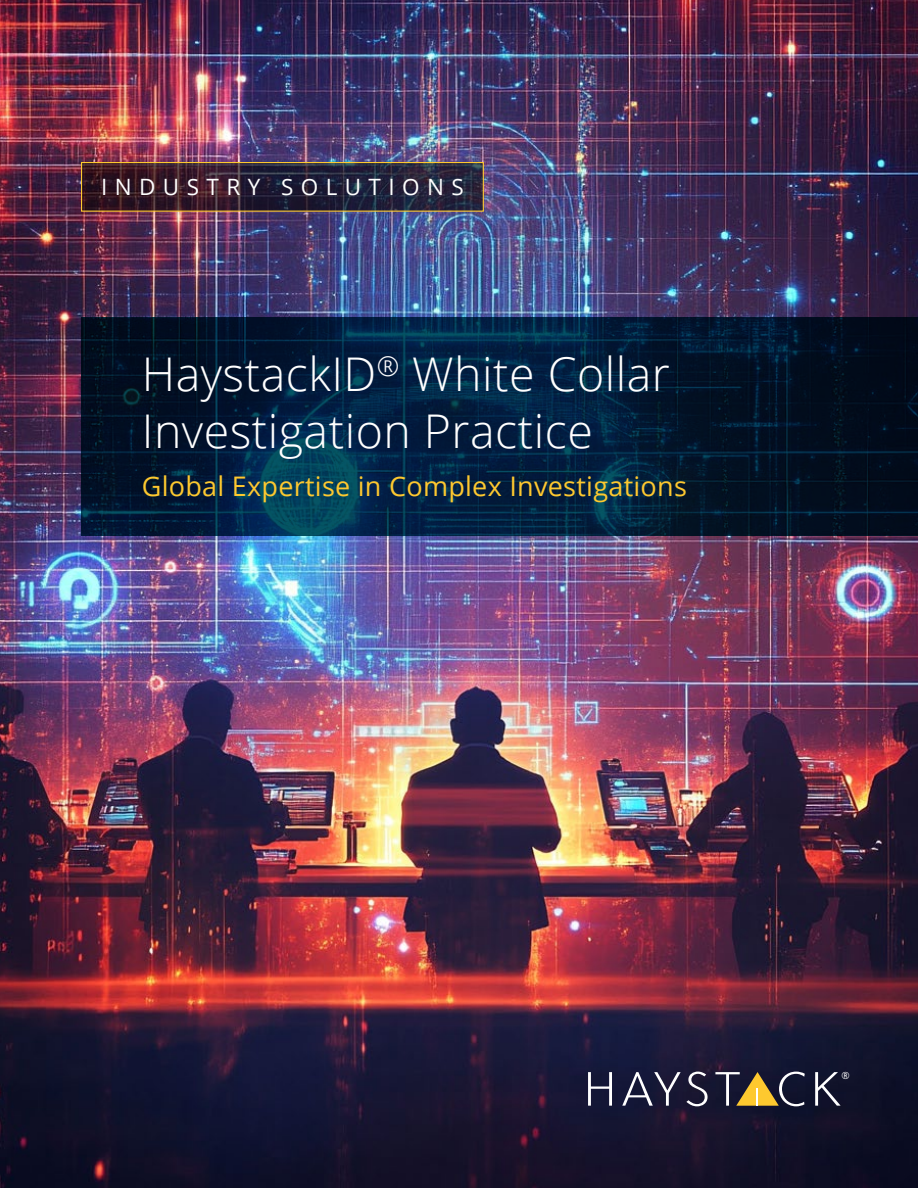
<style>
.page{position:relative;width:918px;height:1188px;background:#fff}
.page>*{position:absolute;margin:0;border:0;box-sizing:border-box;transform-origin:0 0}
.t1{font:300 46.5px/57px "Open Sans";letter-spacing:.01em;color:#fff}
.t2{font:27px "Open Sans";letter-spacing:.01em;color:#fdc82f}
.t3{font:22.5px "Open Sans";letter-spacing:.33em;color:#fff}
.t4{font:9.9px "Open Sans";color:#fff}
</style>
<div class="page">
<img style="left:0;top:0;width:918px;height:1188px">
<svg style="left:83px;top:164px;width:399px;height:46px"></svg>
<div style="left:81px;top:162px;width:403px;height:50px;border:1px solid #fdc82f"></div>
<svg style="left:81px;top:318px;width:837px;height:218px"></svg>
<svg style="left:588px;top:1072px;width:24px;height:34px"></svg>
<svg style="left:622px;top:1072px;width:86px;height:34px"></svg>
<svg style="left:715px;top:1072px;width:90px;height:34px"></svg>
<svg style="left:815px;top:1072px;width:26px;height:34px"></svg>
<p class="t3" style="left:101px;top:178px;width:364px">INDUSTRY SOLUTIONS</p>
<p class="t1" style="left:142px;top:351px;width:530px">HaystackID<sup>®</sup> White Collar<br>Investigation Practice</p>
<p class="t2" style="left:142px;top:475px;width:547px">Global Expertise in Complex Investigations</p>
<p class="t4" style="left:842px;top:1070px;width:10px">®</p>
</div>
